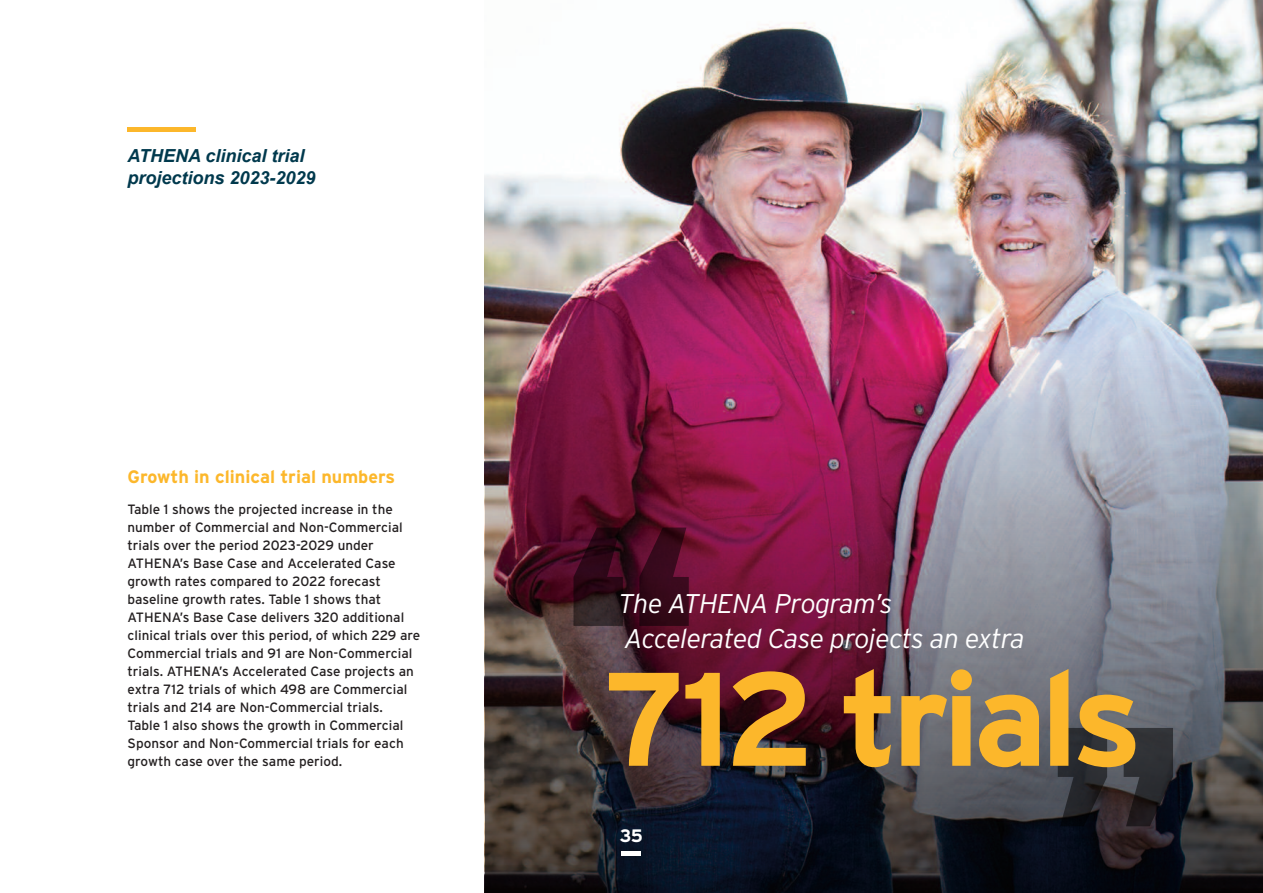
<style>
.page{position:relative;width:1263px;height:893px;background:#fff}
.page>*{position:absolute;margin:0;border:0;box-sizing:border-box;transform-origin:0 0}
.t1{font:700 132.75px "Interstate";letter-spacing:-.05em;color:#fcb72b}
.t2{font:italic 300 27px/34.5px "Interstate";letter-spacing:-.02em;color:#fff}
.t3{font:italic 700 18px/21.6px "Arial";color:#00394d}
.t4{font:700 18px "Interstate";color:#fcb72b}
.t5{font:700 18px "Interstate";color:#fff}
.t6{font:13.5px/18px "Interstate";color:#231f20}
</style>
<div class="page">
<img style="left:485px;top:0;width:778px;height:246px">
<img style="left:485px;top:246px;width:778px;height:646px">
<svg style="left:1124px;top:728px;width:49px;height:98px;background:#29292d"></svg>
<svg style="left:1058px;top:728px;width:49px;height:98px;background:#292a2f"></svg>
<hr style="left:128px;top:128px;width:68px;height:4px;background:#fcb72b">
<svg style="left:574px;top:527px;width:49px;height:99px;background:#310f1c"></svg>
<svg style="left:639px;top:527px;width:50px;height:99px;background:#3f091d"></svg>
<hr style="left:622px;top:851px;width:19px;height:4px;background:#fff">
<h3 class="t3" style="left:128px;top:145px;width:190px">ATHENA clinical trial projections 2023-2029</h3>
<h3 class="t4" style="left:128px;top:466px;width:269px">Growth in clinical trial numbers</h3>
<p class="t6" style="left:128px;top:500px;width:294px">Table 1 shows the projected increase in the number of Commercial and Non-Commercial trials over the period 2023-2029 under ATHENA’s Base Case and Accelerated Case growth rates compared to 2022 forecast baseline growth rates. Table 1 shows that ATHENA’s Base Case delivers 320 additional clinical trials over this period, of which 229 are Commercial trials and 91 are Non-Commercial trials. ATHENA’s Accelerated Case projects an extra 712 trials of which 498 are Commercial trials and 214 are Non-Commercial trials.<br>Table 1 also shows the growth in Commercial Sponsor and Non-Commercial trials for each growth case over the same period.</p>
<h2 class="t2" style="left:619px;top:586px;width:408px">The ATHENA Program’s<br>Accelerated Case projects an extra</h2>
<h1 class="t1" style="left:603px;top:642px;width:541px">712 trials</h1>
<h3 class="t5" style="left:620px;top:825px;width:25px">35</h3>
</div>
